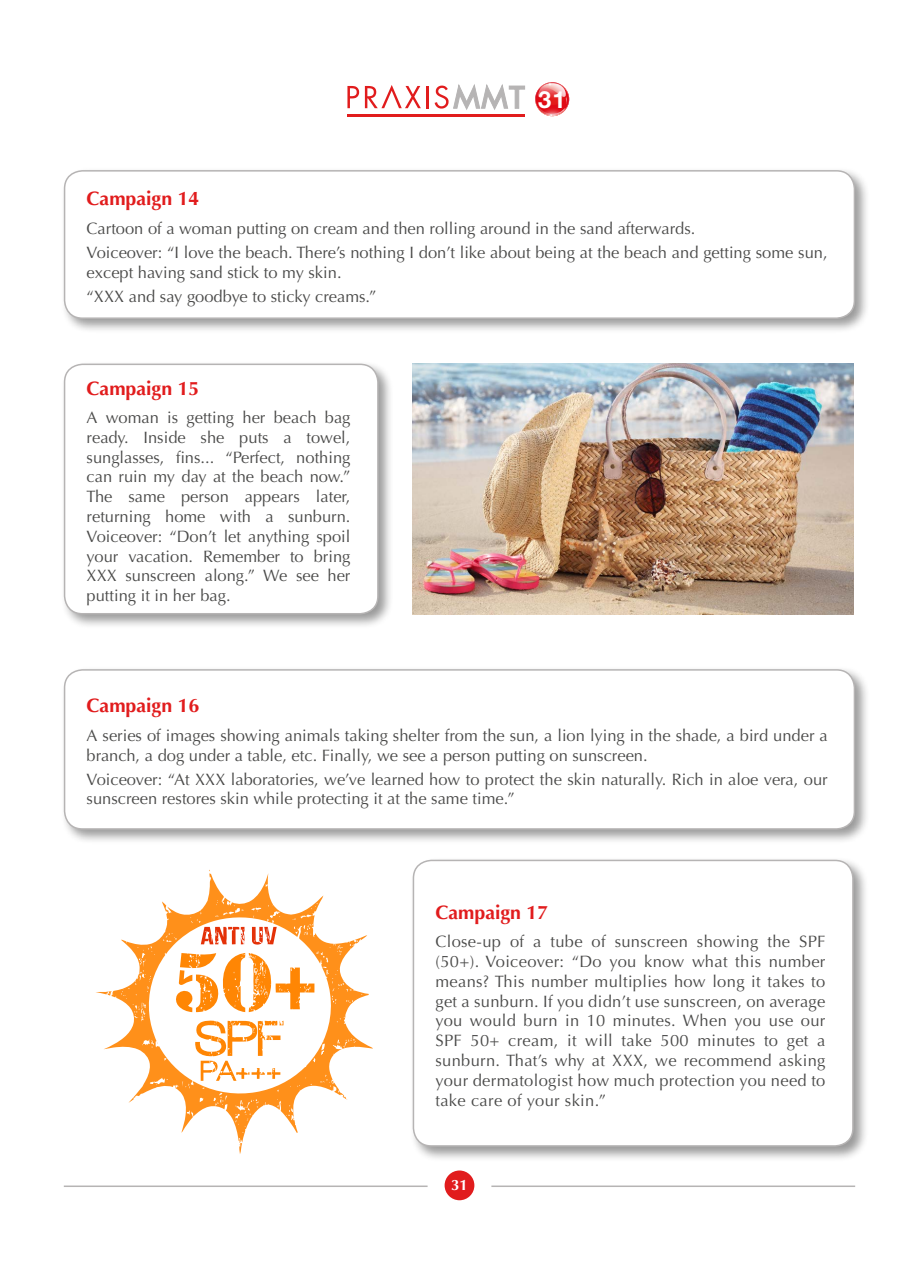
<style>
.page{position:relative;width:919px;height:1263px;background:#fff}
.page>*{position:absolute;margin:0;border:0;box-sizing:border-box;transform-origin:0 0}
.t1{font:700 23.7px "Helvetica Neue";color:#fff}
.t2{font:700 19.5px "Optima";color:#e11c1d}
.t3{font:16.5px/19.8px "Optima";color:#4a4a49}
.t4{font:700 15px "Optima";color:#fff}
</style>
<div class="page">
<div style="left:444px;top:1170px;width:30px;height:30px;background:#e11c1d;border-radius:50%"></div>
<hr style="left:64px;top:1185px;width:363px;height:2px;background:#b6b4b4">
<hr style="left:491px;top:1185px;width:364px;height:2px;background:#b6b4b4">
<svg style="left:535px;top:82px;width:34px;height:35px"></svg>
<svg style="left:347px;top:86px;width:12px;height:22px"></svg>
<svg style="left:365px;top:85px;width:56px;height:23px"></svg>
<hr style="left:426px;top:86px;width:2px;height:22px;background:#e11c1d">
<svg style="left:434px;top:84px;width:91px;height:26px"></svg>
<hr style="left:347px;top:114px;width:178px;height:2px;background:#e11c1d">
<div style="left:61px;top:167px;width:809px;height:167px;background:#000;opacity:.4"></div>
<div style="left:65px;top:171px;width:789px;height:147px;background:#fff;border-radius:18px"></div>
<div style="left:64px;top:170px;width:791px;height:149px;border:2px solid #b6b4b4;border-radius:18px"></div>
<div style="left:61px;top:666px;width:809px;height:179px;background:#000;opacity:.4"></div>
<div style="left:65px;top:670px;width:789px;height:159px;background:#fff;border-radius:18px"></div>
<div style="left:64px;top:669px;width:791px;height:161px;border:2px solid #b6b4b4;border-radius:18px"></div>
<div style="left:61px;top:361px;width:332px;height:269px;background:#000;opacity:.4"></div>
<div style="left:65px;top:364px;width:313px;height:250px;background:#fff;border-radius:18px"></div>
<div style="left:64px;top:364px;width:314px;height:250px;border:2px solid #b6b4b4;border-radius:18px"></div>
<div style="left:409px;top:857px;width:459px;height:305px;background:#000;opacity:.4"></div>
<div style="left:413px;top:860px;width:439px;height:286px;background:#fff;border-radius:18px"></div>
<div style="left:412px;top:860px;width:441px;height:287px;border:2px solid #b6b4b4;border-radius:18px"></div>
<img style="left:412px;top:364px;width:441px;height:250px">
<svg style="left:96px;top:882px;width:277px;height:272px"></svg>
<h1 class="t1" style="left:538px;top:85px;width:29px">31</h1>
<p class="t2" style="left:87px;top:187px;width:114px">Campaign 14</p>
<p class="t3" style="left:87px;top:216px;width:742px;line-height:24px">Cartoon of a woman putting on cream and then rolling around in the sand afterwards.<br>Voiceover: “I love the beach. There’s nothing I don’t like about being at the beach and getting some sun,</p>
<p class="t3" style="left:87px;top:260px;width:291px;line-height:24px">except having sand stick to my skin. “XXX and say goodbye to sticky creams.”</p>
<p class="t2" style="left:87px;top:377px;width:114px">Campaign 15</p>
<p class="t3" style="left:87px;top:408px;width:265px;text-align:justify">A woman is getting her beach bag ready. Inside she puts a towel, sunglasses, fins... “Perfect, nothing can ruin my day at the beach now.” The same person appears later, returning home with a sunburn.<br>Voiceover: “Don’t let anything spoil your vacation. Remember to bring XXX sunscreen along.” We see her putting it in her bag.</p>
<p class="t2" style="left:87px;top:694px;width:114px">Campaign 16</p>
<p class="t3" style="left:87px;top:725px;width:742px">A series of images showing animals taking shelter from the sun, a lion lying in the shade, a bird under a branch, a dog under a table, etc. Finally, we see a person putting on sunscreen.</p>
<p class="t3" style="left:87px;top:769px;width:742px">Voiceover: “At XXX laboratories, we’ve learned how to protect the skin naturally. Rich in aloe vera, our sunscreen restores skin while protecting it at the same time.”</p>
<p class="t2" style="left:435px;top:901px;width:114px">Campaign 17</p>
<p class="t3" style="left:435px;top:932px;width:391px;text-align:justify">Close-up of a tube of sunscreen showing the SPF (50+). Voiceover: “Do you know what this number means? This number multiplies how long it takes to get a sunburn. If you didn’t use sunscreen, on average you would burn in 10 minutes. When you use our SPF 50+ cream, it will take 500 minutes to get a sunburn. That’s why at XXX, we recommend asking your dermatologist how much protection you need to take care of your skin.”</p>
<p class="t4" style="left:451px;top:1177px;width:18px">31</p>
</div>
